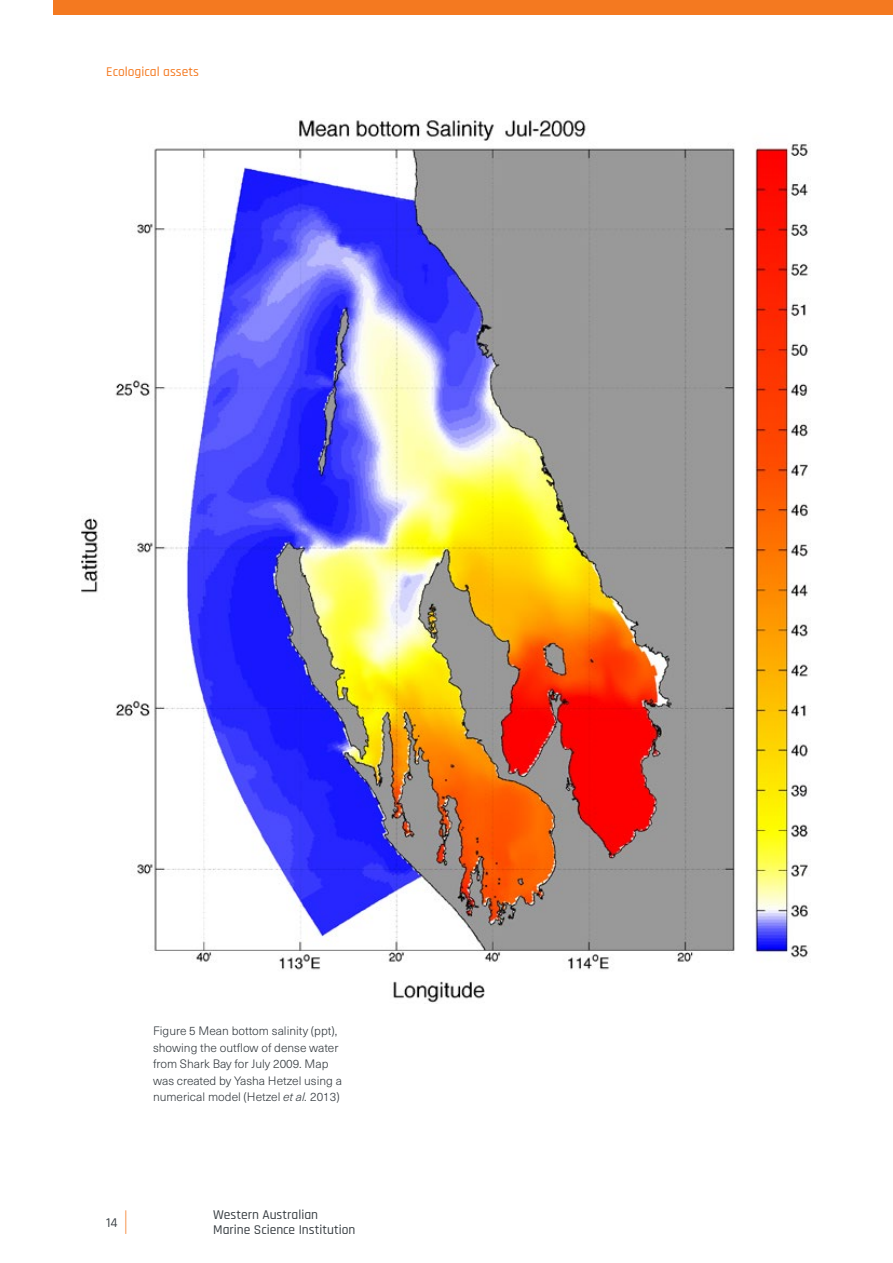
<style>
.page{position:relative;width:893px;height:1263px;background:#fff}
.page>*{position:absolute;margin:0;border:0;box-sizing:border-box;transform-origin:0 0}
.t1{font:500 36.9px "Rajdhani";color:#f47920;scale:.37 1}
.t2{font:500 13.5px/15px "Rajdhani";color:#373d42}
.t3{font:500 13.5px "Rajdhani";color:#f47920}
.t4{font:300 12px/16.5px "Neue Haas Unica W1 G";color:#373d42}
.s1{font-style:italic}
</style>
<div class="page">
<div style="left:53px;top:0;width:840px;height:15px;background:#f47920"></div>
<img style="left:81px;top:118px;width:728px;height:885px">
<p class="t3" style="left:106px;top:64px;width:94px">Ecological assets</p>
<p class="t4" style="left:153px;top:1022px;width:190px">Figure 5 Mean bottom salinity (ppt), showing the outflow of dense water from Shark Bay for July 2009. Map was created by Yasha Hetzel using a numerical model (Hetzel <span class="s1">et al.</span> 2013)</p>
<p class="t2" style="left:106px;top:1215px;width:13px">14</p>
<h1 class="t1" style="left:125px;top:1201px;width:9px">|</h1>
<p class="t2" style="left:213px;top:1208px;width:144px">Western Australian<br>Marine Science Institution</p>
</div>
